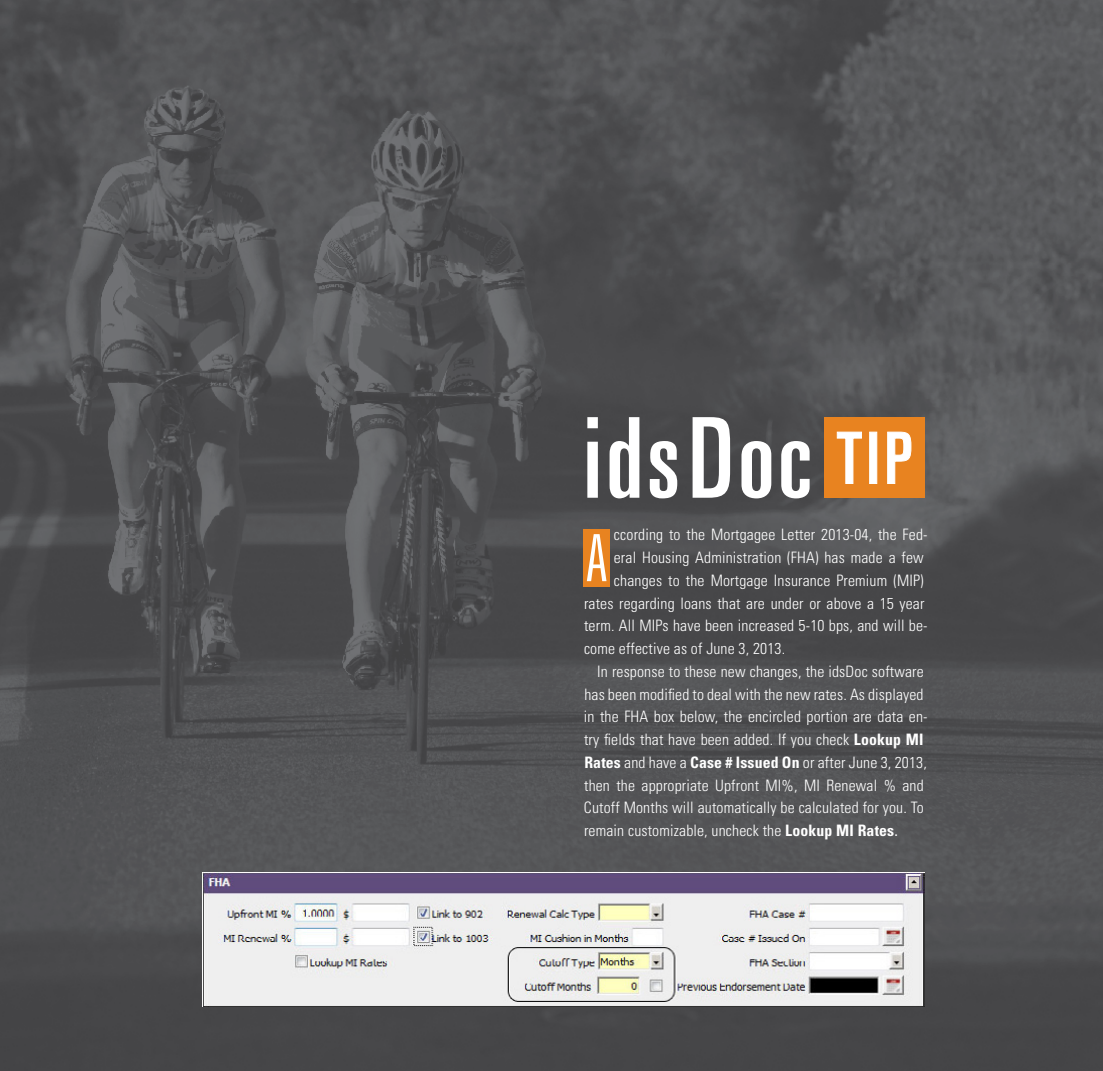
<style>
.page{position:relative;width:1103px;height:1071px;background:#fff}
.page>*{position:absolute;margin:0;border:0;box-sizing:border-box;transform-origin:0 0}
.t1{font:ultra-condensed 111.65px "Univers";letter-spacing:.035em;color:#fff}
.t2{font:300 ultra-condensed 65.1px "Univers";color:#fff}
.t3{font:300 condensed 15.75px "Univers";letter-spacing:.01em;color:#fff}
.s1{font-weight:700}
.s2{font-weight:400}
</style>
<div class="page">
<img style="left:0;top:0;width:1102px;height:1071px">
<div style="left:824px;top:417px;width:100px;height:81px;background:#e88320"></div>
<svg style="left:836px;top:431px;width:75px;height:53px"></svg>
<div style="left:583px;top:529px;width:27px;height:58px;background:#e88320"></div>
<img style="left:202px;top:873px;width:722px;height:133px">
<h1 class="t1" style="left:583px;top:395px;width:230px">idsDoc</h1>
<h2 class="t2" style="left:586px;top:524px;width:23px">A</h2>
<p class="t3" style="left:614px;top:525px;width:315px">ccording to the Mortgagee Letter 2013-04, the Fed-</p>
<p class="t3" style="left:614px;top:548px;width:311px">eral Housing Administration (FHA) has made a few</p>
<p class="t3" style="left:614px;top:571px;width:311px">changes to the Mortgage Insurance Premium (MIP)</p>
<p class="t3" style="left:584px;top:594px;width:342px">rates regarding loans that are under or above a 15 year</p>
<p class="t3" style="left:584px;top:616px;width:345px">term. All MIPs have been increased 5-10 bps, and will be-</p>
<p class="t3" style="left:584px;top:639px;width:203px">come effective as of June 3, 2013.</p>
<p class="t3" style="left:597px;top:662px;width:328px">In response to these new changes, the idsDoc software</p>
<p class="t3" style="left:584px;top:685px;width:341px">has been modified to deal with the new rates. As displayed</p>
<p class="t3" style="left:584px;top:707px;width:345px">in the FHA box below, the encircled portion are data en-</p>
<p class="t3" style="left:584px;top:730px;width:341px">try fields that have been added. If you check <span class="s1">Lookup MI</span></p>
<p class="t3" style="left:584px;top:753px;width:344px"><span class="s1">Rates</span> and have a <span class="s1">Case # Issued On</span> or after June 3, 2013,</p>
<p class="t3" style="left:584px;top:776px;width:341px">then the appropriate Upfront MI%, MI Renewal % and</p>
<p class="t3" style="left:584px;top:798px;width:341px">Cutoff Months will automatically be calculated for you. To</p>
<p class="t3" style="left:584px;top:821px;width:315px">remain customizable, uncheck the <span class="s1">Lookup MI Rates</span><span class="s2">.</span></p>
</div>
